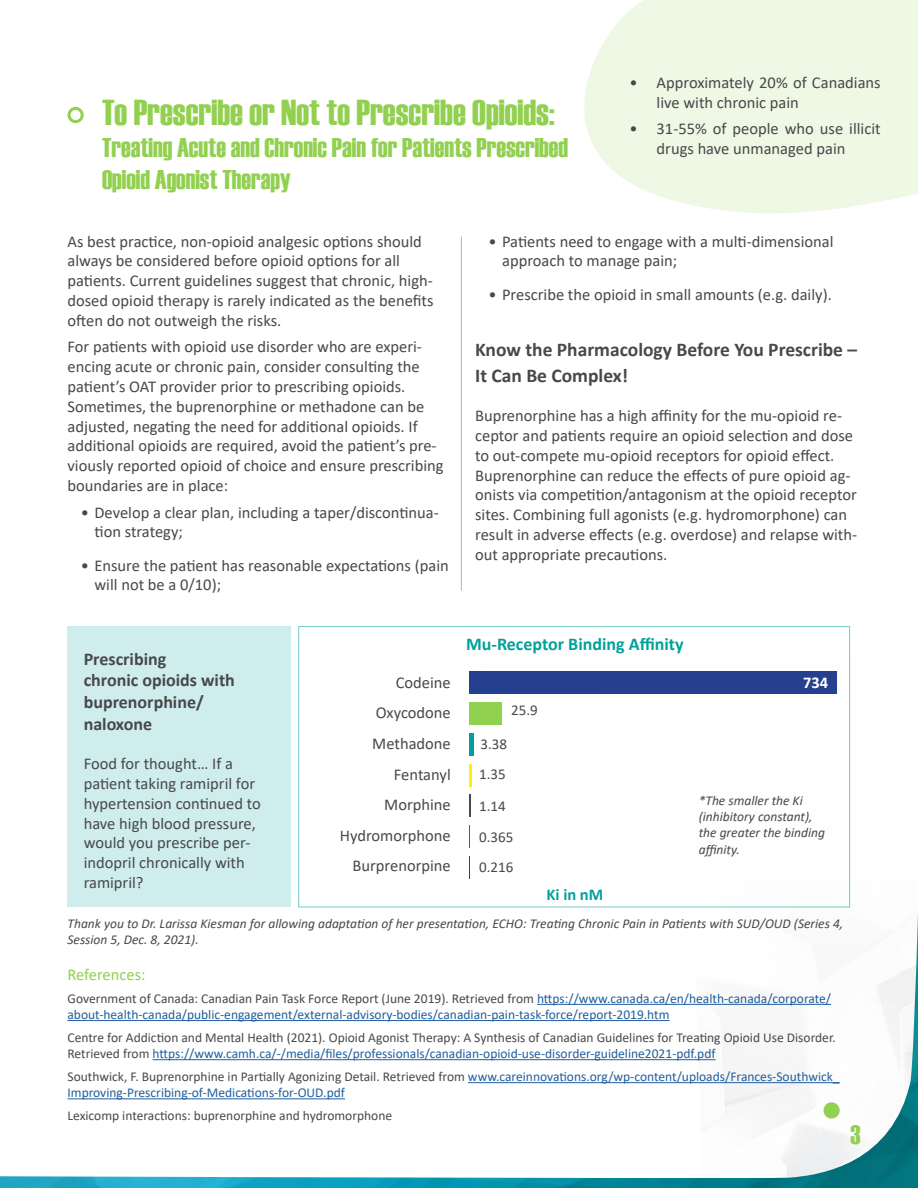
<style>
.page{position:relative;width:918px;height:1188px;background:#fff}
.page>*{position:absolute;margin:0;border:0;box-sizing:border-box;transform-origin:0 0}
.t1{font:36px "Haettenschweiler";color:#92d050}
.t2{font:27px/32.4px "Haettenschweiler";color:#92d050}
.t3{font:700 19.5px/25.2px "Calibri";color:#48484a}
.t4{font:700 18px/21.6px "Calibri";color:#48484a}
.t5{font:700 18px "Calibri";color:#00a19c}
.t6{font:16.5px/19.8px "Calibri";color:#48484a}
.t7{font:16.5px "Calibri";color:#92d050}
.t8{font:700 16.5px "Calibri";color:#00a19c}
.t9{font:700 16.5px "Calibri";color:#fff}
.t10{font:15px "Calibri";color:#48484a}
.t11{font:13.5px/16.2px "Calibri";color:#215e9e}
.t12{font:13.5px/16.2px "Calibri";color:#48484a}
.t13{font:italic 13.5px/16.2px "Calibri";color:#48484a}
.s1{color:#48484a}
.s2{color:#215e9e}
</style>
<div class="page">
<div style="left:68px;top:626px;width:223px;height:281px;background:#cfedec"></div>
<svg style="left:584px;top:0;width:334px;height:214px;background:#f0f8e7"></svg>
<img style="left:0;top:914px;width:918px;height:274px">
<div style="left:825px;top:1104px;width:13px;height:13px;background:#92d050;border-radius:50%"></div>
<div style="left:824px;top:1102px;width:16px;height:17px;border:3px solid #92d050;border-radius:50%"></div>
<hr style="left:461px;top:237px;width:1px;height:354px;background:#00a19c">
<div style="left:68px;top:107px;width:16px;height:16px;border:3px solid #92d050;border-radius:50%"></div>
<hr style="left:537px;top:1004px;width:294px;height:1px;background:#215e9e">
<hr style="left:68px;top:1020px;width:602px;height:1px;background:#215e9e">
<hr style="left:153px;top:1059px;width:563px;height:1px;background:#215e9e">
<hr style="left:468px;top:1082px;width:372px;height:1px;background:#215e9e">
<hr style="left:68px;top:1098px;width:277px;height:1px;background:#215e9e">
<div style="left:469px;top:672px;width:368px;height:22px;background:#25408f"></div>
<div style="left:469px;top:702px;width:32px;height:23px;background:#92d050"></div>
<div style="left:469px;top:733px;width:5px;height:22px;background:#00a19c"></div>
<hr style="left:469px;top:764px;width:2px;height:22px;background:#fff200">
<hr style="left:469px;top:795px;width:2px;height:22px;background:#48484a">
<svg style="left:469px;top:826px;width:1px;height:22px"></svg>
<svg style="left:469px;top:856px;width:1px;height:23px"></svg>
<h1 class="t1" style="left:102px;top:88px;width:454px">To Prescribe or Not to Prescribe Opioids:</h1>
<h2 class="t2" style="left:102px;top:131px;width:468px">Treating Acute and Chronic Pain for Patients Prescribed<br>Opioid Agonist Therapy</h2>
<p class="t6" style="left:657px;top:72px;width:226px;text-indent:-27px">• Approximately 20% of Canadians live with chronic pain</p>
<p class="t6" style="left:630px;top:118px;width:253px;text-align:center">• 31-55% of people who use illicit drugs have unmanaged pain</p>
<p class="t6" style="left:68px;top:231px;width:368px">As best practice, non-opioid analgesic options should always be considered before opioid options for all patients. Current guidelines suggest that chronic, high&shy;dosed opioid therapy is rarely indicated as the benefits often do not outweigh the risks.</p>
<p class="t6" style="left:68px;top:337px;width:378px">For patients with opioid use disorder who are experi&shy;encing acute or chronic pain, consider consulting the patient’s OAT provider prior to prescribing opioids.<br>Sometimes, the buprenorphine or methadone can be adjusted, negating the need for additional opioids. If additional opioids are required, avoid the patient’s pre&shy;viously reported opioid of choice and ensure prescribing boundaries are in place:</p>
<p class="t6" style="left:94px;top:502px;width:346px;text-indent:-13px">• Develop a clear plan, including a taper/discontinua&shy;tion strategy;</p>
<p class="t6" style="left:94px;top:555px;width:356px;text-indent:-13px">• Ensure the patient has reasonable expectations (pain will not be a 0/10);</p>
<p class="t6" style="left:502px;top:231px;width:333px;text-indent:-13px">• Patients need to engage with a multi-dimensional approach to manage pain;</p>
<p class="t6" style="left:489px;top:284px;width:345px">• Prescribe the opioid in small amounts (e.g. daily).</p>
<p class="t3" style="left:475px;top:337px;width:384px">Know the Pharmacology Before You Prescribe –<br>It Can Be Complex!</p>
<p class="t6" style="left:475px;top:405px;width:384px">Buprenorphine has a high affinity for the mu-opioid re&shy;ceptor and patients require an opioid selection and dose to out-compete mu-opioid receptors for opioid effect.<br>Buprenorphine can reduce the effects of pure opioid ag&shy;onists via competition/antagonism at the opioid receptor sites. Combining full agonists (e.g. hydromorphone) can result in adverse effects (e.g. overdose) and relapse with&shy;out appropriate precautions.</p>
<p class="t4" style="left:84px;top:648px;width:153px">Prescribing<br>chronic opioids with buprenorphine/ naloxone</p>
<p class="t6" style="left:84px;top:753px;width:179px">Food for thought… If a patient taking ramipril for hypertension continued to have high blood pressure, would you prescribe per&shy;indopril chronically with ramipril?</p>
<p class="t6" style="left:340px;top:667px;width:112px;line-height:30.6px;text-align:right">Codeine<br>Oxycodone<br>Methadone<br>Fentanyl<br>Morphine<br>Hydromorphone<br>Burprenorpine</p>
<p class="t5" style="left:466px;top:632px;width:219px">Mu-Receptor Binding Affinity</p>
<p class="t10" style="left:511px;top:700px;width:28px">25.9</p>
<p class="t10" style="left:481px;top:733px;width:28px">3.38</p>
<p class="t10" style="left:479px;top:764px;width:28px">1.35</p>
<p class="t10" style="left:479px;top:796px;width:28px">1.14</p>
<p class="t10" style="left:479px;top:827px;width:36px">0.365</p>
<p class="t10" style="left:479px;top:857px;width:36px">0.216</p>
<p class="t8" style="left:547px;top:883px;width:58px">Ki in nM</p>
<p class="t9" style="left:803px;top:671px;width:27px">734</p>
<p class="t13" style="left:699px;top:792px;width:128px">*The smaller the Ki (inhibitory constant), the greater the binding affinity.</p>
<p class="t13" style="left:68px;top:915px;width:777px">Thank you to Dr. Larissa Kiesman for allowing adaptation of her presentation, ECHO: Treating Chronic Pain in Patients with SUD/OUD (Series 4,<br>Session 5, Dec. 8, 2021).</p>
<p class="t7" style="left:68px;top:963px;width:80px">References:</p>
<p class="t11" style="left:68px;top:990px;width:765px"><span class="s1">Government of Canada: Canadian Pain Task Force Report (June 2019). Retrieved from</span> https://www.canada.ca/en/health-canada/corporate/ about-health-canada/public-engagement/external-advisory-bodies/canadian-pain-task-force/report-2019.htm</p>
<p class="t12" style="left:68px;top:1029px;width:770px">Centre for Addiction and Mental Health (2021). Opioid Agonist Therapy: A Synthesis of Canadian Guidelines for Treating Opioid Use Disorder.<br>Retrieved from <span class="s2">https://www.camh.ca/-/media/files/professionals/canadian-opioid-use-disorder-guideline2021-pdf.pdf</span></p>
<p class="t11" style="left:68px;top:1068px;width:774px"><span class="s1">Southwick, F. Buprenorphine in Partially Agonizing Detail. Retrieved from</span> www.careinnovations.org/wp-content/uploads/Frances-Southwick_<br>Improving-Prescribing-of-Medications-for-OUD.pdf</p>
<p class="t12" style="left:68px;top:1107px;width:326px">Lexicomp interactions: buprenorphine and hydromorphone</p>
<h2 class="t2" style="left:850px;top:1119px;width:12px">3</h2>
</div>
